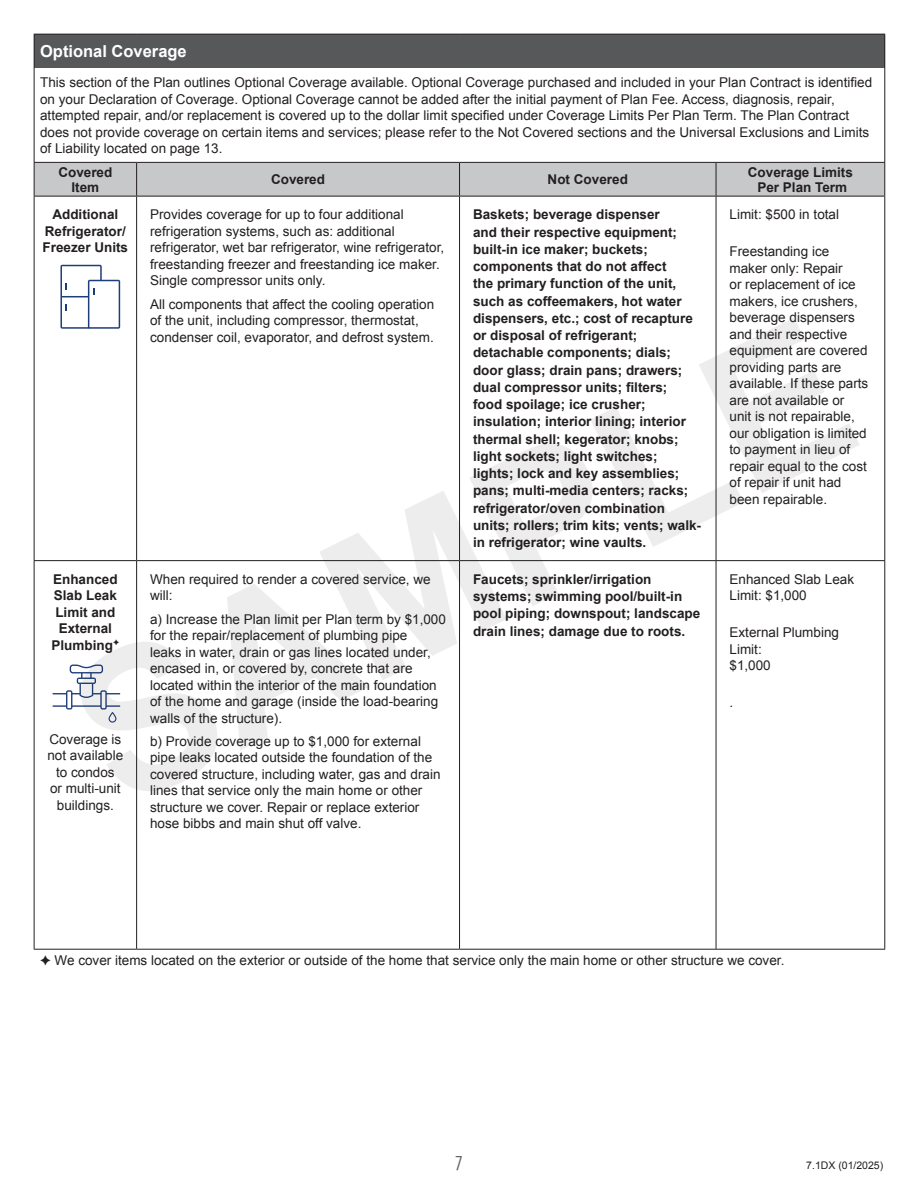
<style>
.page{position:relative;width:918px;height:1188px;background:#fff}
.page>*{position:absolute;margin:0;border:0;box-sizing:border-box;transform-origin:0 0}
.t1{font:700 200.25px "Arial";color:#231f20}
.t2{font:condensed 19.5px "News Gothic BT";color:#636366}
.t3{font:700 16.5px "Arial";color:#fff}
.t4{font:13.5px/16.5px "Arial";color:#231f20}
.t5{font:700 13.5px/17.2px "Arial";color:#231f20;text-align:center}
.t6{font:10.5px "Arial";color:#231f20}
</style>
<div class="page">
<div style="left:34px;top:34px;width:851px;height:34px;background:#57585a"></div>
<div style="left:35px;top:163px;width:849px;height:33px;background:#c7c8ca"></div>
<hr style="left:136px;top:163px;width:1px;height:33px;background:#231f20">
<hr style="left:459px;top:163px;width:1px;height:33px;background:#231f20">
<hr style="left:716px;top:163px;width:1px;height:33px;background:#231f20">
<hr style="left:34px;top:34px;width:1px;height:34px;background:#231f20">
<hr style="left:884px;top:34px;width:1px;height:34px;background:#231f20">
<hr style="left:34px;top:68px;width:1px;height:94px;background:#231f20">
<hr style="left:884px;top:68px;width:1px;height:94px;background:#231f20">
<hr style="left:34px;top:163px;width:1px;height:33px;background:#231f20">
<hr style="left:884px;top:163px;width:1px;height:33px;background:#231f20">
<hr style="left:34px;top:196px;width:1px;height:364px;background:#231f20">
<hr style="left:884px;top:196px;width:1px;height:364px;background:#231f20">
<hr style="left:34px;top:561px;width:1px;height:388px;background:#231f20">
<hr style="left:884px;top:561px;width:1px;height:388px;background:#231f20">
<hr style="left:34px;top:196px;width:103px;height:1px;background:#231f20">
<hr style="left:137px;top:196px;width:323px;height:1px;background:#231f20">
<hr style="left:460px;top:196px;width:256px;height:1px;background:#231f20">
<hr style="left:716px;top:196px;width:169px;height:1px;background:#231f20">
<hr style="left:34px;top:949px;width:103px;height:1px;background:#231f20">
<hr style="left:137px;top:949px;width:323px;height:1px;background:#231f20">
<hr style="left:460px;top:949px;width:256px;height:1px;background:#231f20">
<hr style="left:716px;top:949px;width:169px;height:1px;background:#231f20">
<hr style="left:136px;top:196px;width:1px;height:364px;background:#231f20">
<hr style="left:459px;top:196px;width:1px;height:364px;background:#231f20">
<hr style="left:716px;top:196px;width:1px;height:364px;background:#231f20">
<hr style="left:136px;top:561px;width:1px;height:388px;background:#231f20">
<hr style="left:459px;top:561px;width:1px;height:388px;background:#231f20">
<hr style="left:716px;top:561px;width:1px;height:388px;background:#231f20">
<hr style="left:34px;top:34px;width:103px;height:1px;background:#231f20">
<hr style="left:137px;top:34px;width:323px;height:1px;background:#231f20">
<hr style="left:460px;top:34px;width:256px;height:1px;background:#231f20">
<hr style="left:716px;top:34px;width:169px;height:1px;background:#231f20">
<hr style="left:34px;top:560px;width:103px;height:1px;background:#231f20">
<hr style="left:137px;top:560px;width:323px;height:1px;background:#231f20">
<hr style="left:460px;top:560px;width:256px;height:1px;background:#231f20">
<hr style="left:716px;top:560px;width:169px;height:1px;background:#231f20">
<hr style="left:34px;top:162px;width:103px;height:1px;background:#231f20">
<hr style="left:137px;top:162px;width:323px;height:1px;background:#231f20">
<hr style="left:460px;top:162px;width:256px;height:1px;background:#231f20">
<hr style="left:716px;top:162px;width:169px;height:1px;background:#231f20">
<svg style="left:60px;top:265px;width:60px;height:64px"></svg>
<svg style="left:53px;top:665px;width:67px;height:58px"></svg>
<p class="t3" style="left:40px;top:40px;width:148px">Optional Coverage</p>
<p class="t4" style="left:40px;top:74px;width:834px">This section of the Plan outlines Optional Coverage available. Optional Coverage purchased and included in your Plan Contract is identified on your Declaration of Coverage. Optional Coverage cannot be added after the initial payment of Plan Fee. Access, diagnosis, repair, attempted repair, and/or replacement is covered up to the dollar limit specified under Coverage Limits Per Plan Term. The Plan Contract does not provide coverage on certain items and services; please refer to the Not Covered sections and the Universal Exclusions and Limits of Liability located on page 13.</p>
<p class="t5" style="left:58px;top:165px;width:56px;line-height:15px">Covered<br>Item</p>
<p class="t5" style="left:271px;top:171px;width:56px">Covered</p>
<p class="t5" style="left:548px;top:171px;width:82px">Not Covered</p>
<p class="t5" style="left:748px;top:165px;width:107px;line-height:15px">Coverage Limits<br>Per Plan Term</p>
<p class="t5" style="left:43px;top:207px;width:87px;line-height:16.5px">Additional<br>Refrigerator/<br>Freezer Units</p>
<p class="t4" style="left:150px;top:207px;width:296px">Provides coverage for up to four additional refrigeration systems, such as: additional refrigerator, wet bar refrigerator, wine refrigerator, freestanding freezer and freestanding ice maker.<br>Single compressor units only.</p>
<p class="t4" style="left:150px;top:296px;width:286px">All components that affect the cooling operation of the unit, including compressor, thermostat, condenser coil, evaporator, and defrost system.</p>
<p class="t5" style="left:473px;top:206px;width:230px;text-align:left">Baskets; beverage dispenser<br>and their respective equipment; built-in ice maker; buckets; components that do not affect<br>the primary function of the unit, such as coffeemakers, hot water dispensers, etc.; cost of recapture or disposal of refrigerant; detachable components; dials; door glass; drain pans; drawers; dual compressor units; filters;<br>food spoilage; ice crusher; insulation; interior lining; interior thermal shell; kegerator; knobs; light sockets; light switches; lights; lock and key assemblies; pans; multi-media centers; racks; refrigerator/oven combination units; rollers; trim kits; vents; walk&shy;in refrigerator; wine vaults.</p>
<p class="t4" style="left:730px;top:207px;width:111px">Limit: $500 in total</p>
<p class="t4" style="left:730px;top:243px;width:140px">Freestanding ice maker only: Repair<br>or replacement of ice makers, ice crushers, beverage dispensers and their respective equipment are covered providing parts are available. If these parts are not available or unit is not repairable, our obligation is limited to payment in lieu of repair equal to the cost of repair if unit had been repairable.</p>
<h1 class="t1" style="left:31px;top:626px;width:836px;rotate:-26deg">SAMPLE</h1>
<p class="t5" style="left:473px;top:571px;width:229px;text-align:left">Faucets; sprinkler/irrigation systems; swimming pool/built-in pool piping; downspout; landscape drain lines; damage due to roots.</p>
<p class="t4" style="left:730px;top:571px;width:126px">Enhanced Slab Leak<br>Limit: $1,000</p>
<p class="t5" style="left:52px;top:571px;width:69px;line-height:16.5px">Enhanced<br>Slab Leak<br>Limit and<br>External<br>Plumbing✦</p>
<p class="t4" style="left:150px;top:571px;width:282px">When required to render a covered service, we will:</p>
<p class="t4" style="left:150px;top:611px;width:297px">a) Increase the Plan limit per Plan term by $1,000 for the repair/replacement of plumbing pipe<br>leaks in water, drain or gas lines located under, encased in, or covered by, concrete that are located within the interior of the main foundation of the home and garage (inside the load-bearing walls of the structure).</p>
<p class="t4" style="left:150px;top:733px;width:292px">b) Provide coverage up to $1,000 for external pipe leaks located outside the foundation of the covered structure, including water, gas and drain lines that service only the main home or other structure we cover. Repair or replace exterior hose bibbs and main shut off valve.</p>
<p class="t4" style="left:730px;top:624px;width:111px">External Plumbing<br>Limit:<br>$1,000</p>
<p class="t4" style="left:730px;top:694px;width:5px">.</p>
<p class="t4" style="left:47px;top:731px;width:77px;text-align:center">Coverage is not available to condos<br>or multi-unit buildings.</p>
<p class="t4" style="left:40px;top:953px;width:746px">✦ We cover items located on the exterior or outside of the home that service only the main home or other structure we cover.</p>
<h2 class="t2" style="left:455px;top:1151px;width:10px">7</h2>
<p class="t6" style="left:806px;top:1158px;width:79px">7.1DX (01/2025)</p>
</div>
